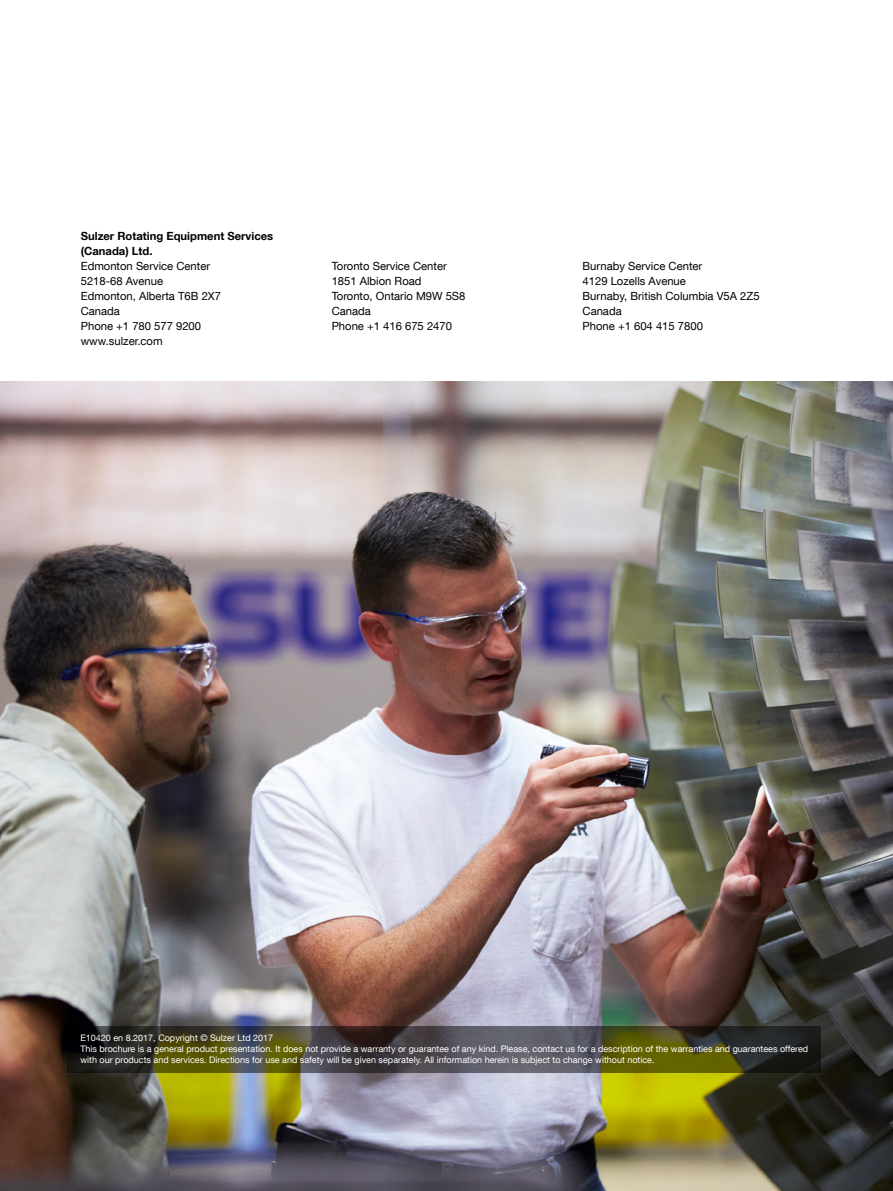
<style>
.page{position:relative;width:893px;height:1191px;background:#fff}
.page>*{position:absolute;margin:0;border:0;box-sizing:border-box;transform-origin:0 0}
.t1{font:11.25px "Helvetica Neue LT Com";color:#000}
.t2{font:700 11.25px/15px "Helvetica Neue LT Com";color:#000}
.Disclaimer{font:9px/10.8px "Helvetica Neue LT Com";color:#fff}
</style>
<div class="page">
<img style="left:0;top:381px;width:893px;height:810px">
<svg style="left:68px;top:1025px;width:753px;height:47px;background:#454432"></svg>
<p class="t2" style="left:81px;top:228px;width:194px">Sulzer Rotating Equipment Services (Canada) Ltd.</p>
<p class="t1" style="left:81px;top:259px;width:131px">Edmonton Service Center</p>
<p class="t1" style="left:81px;top:274px;width:84px">5218-68 Avenue</p>
<p class="t1" style="left:81px;top:289px;width:142px">Edmonton, Alberta T6B 2X7</p>
<p class="t1" style="left:81px;top:304px;width:41px">Canada</p>
<p class="t1" style="left:81px;top:319px;width:122px">Phone +1 780 577 9200</p>
<p class="t1" style="left:81px;top:334px;width:83px">www.sulzer.com</p>
<p class="t1" style="left:332px;top:259px;width:117px">Toronto Service Center</p>
<p class="t1" style="left:332px;top:274px;width:91px">1851 Albion Road</p>
<p class="t1" style="left:332px;top:289px;width:135px">Toronto, Ontario M9W 5S8</p>
<p class="t1" style="left:332px;top:304px;width:41px">Canada</p>
<p class="t1" style="left:332px;top:319px;width:122px">Phone +1 416 675 2470</p>
<p class="t1" style="left:583px;top:259px;width:121px">Burnaby Service Center</p>
<p class="t1" style="left:583px;top:274px;width:105px">4129 Lozells Avenue</p>
<p class="t1" style="left:583px;top:289px;width:179px">Burnaby, British Columbia V5A 2Z5</p>
<p class="t1" style="left:583px;top:304px;width:41px">Canada</p>
<p class="t1" style="left:583px;top:319px;width:122px">Phone +1 604 415 7800</p>
<p class="Disclaimer" style="left:80px;top:1032px;width:194px">E10420 en 8.2017, Copyright © Sulzer Ltd 2017</p>
<p class="Disclaimer" style="left:80px;top:1043px;width:729px">This brochure is a general product presentation. It does not provide a warranty or guarantee of any kind. Please, contact us for a description of the warranties and guarantees offered with our products and services. Directions for use and safety will be given separately. All information herein is subject to change without notice.</p>
</div>
